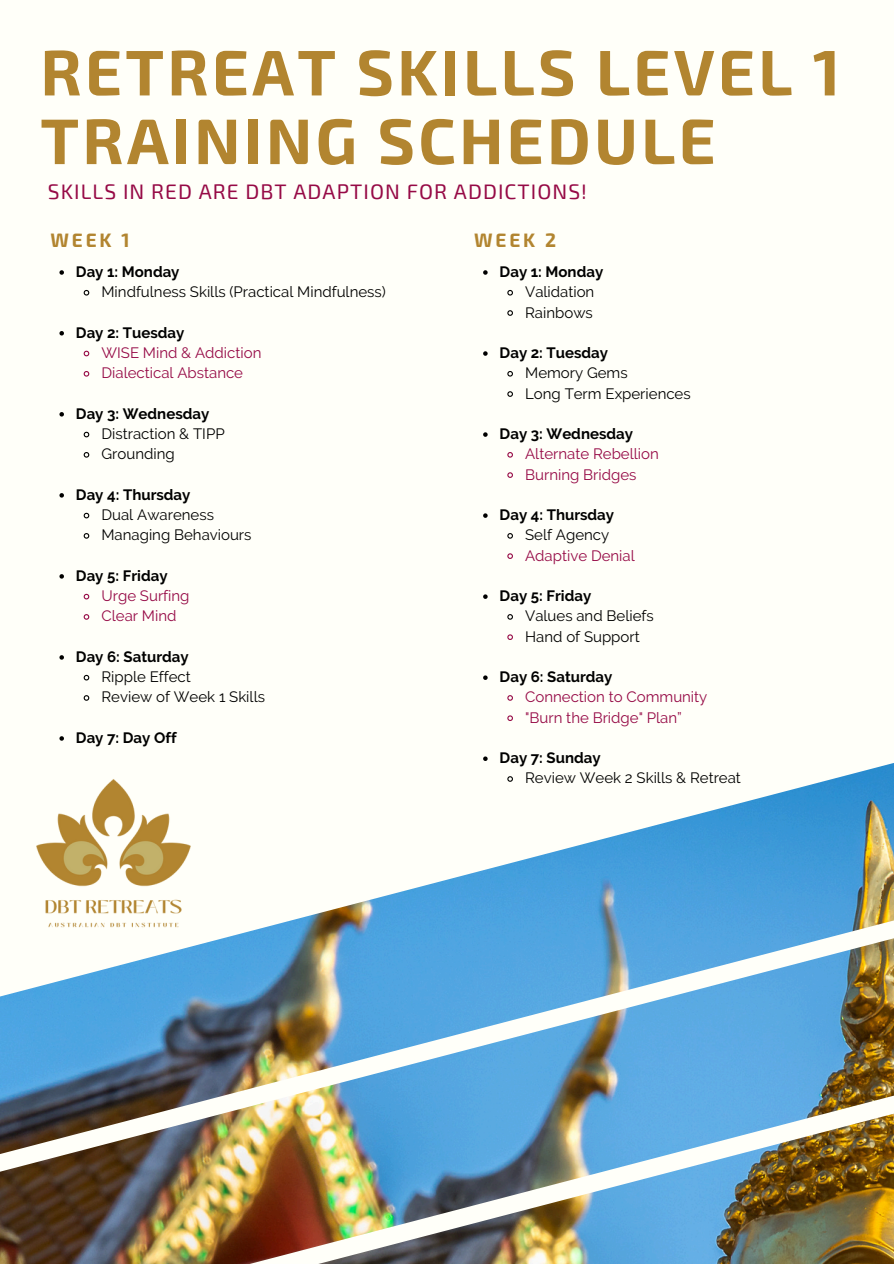
<style>
.page{position:relative;width:894px;height:1264px;background:#fff}
.page>*{position:absolute;margin:0;border:0;box-sizing:border-box;transform-origin:0 0}
.t1{font:700 64.35px/68.7px "Exo 2";letter-spacing:.05em;color:#b28530}
.t2{font:21px "Exo 2";letter-spacing:.05em;color:#960a46}
.t3{font:700 19.05px "Exo 2";letter-spacing:.15em;color:#b28530}
.t4{font:15px "Raleway";color:#000}
.t5{font:700 15px "Raleway";color:#000}
.t6{font:15px "Raleway";color:#960a46}
</style>
<div class="page">
<div style="left:0;top:0;width:893px;height:1263px;background:#fffff9"></div>
<img style="left:0;top:757px;width:893px;height:506px">
<svg style="left:59px;top:270px;width:5px;height:5px"></svg>
<svg style="left:83px;top:289px;width:7px;height:7px"></svg>
<svg style="left:59px;top:331px;width:5px;height:4px"></svg>
<svg style="left:83px;top:350px;width:7px;height:7px"></svg>
<svg style="left:83px;top:371px;width:7px;height:6px"></svg>
<svg style="left:59px;top:412px;width:5px;height:4px"></svg>
<svg style="left:83px;top:431px;width:7px;height:7px"></svg>
<svg style="left:83px;top:452px;width:7px;height:6px"></svg>
<svg style="left:59px;top:493px;width:5px;height:4px"></svg>
<svg style="left:83px;top:512px;width:7px;height:7px"></svg>
<svg style="left:83px;top:533px;width:7px;height:6px"></svg>
<svg style="left:59px;top:574px;width:5px;height:4px"></svg>
<svg style="left:83px;top:593px;width:7px;height:7px"></svg>
<svg style="left:83px;top:614px;width:7px;height:6px"></svg>
<svg style="left:59px;top:655px;width:5px;height:4px"></svg>
<svg style="left:83px;top:674px;width:7px;height:7px"></svg>
<svg style="left:83px;top:695px;width:7px;height:6px"></svg>
<svg style="left:483px;top:270px;width:4px;height:5px"></svg>
<svg style="left:507px;top:290px;width:6px;height:6px"></svg>
<svg style="left:507px;top:310px;width:6px;height:6px"></svg>
<svg style="left:483px;top:351px;width:4px;height:5px"></svg>
<svg style="left:507px;top:371px;width:6px;height:6px"></svg>
<svg style="left:507px;top:391px;width:6px;height:6px"></svg>
<svg style="left:483px;top:432px;width:4px;height:5px"></svg>
<svg style="left:507px;top:452px;width:6px;height:6px"></svg>
<svg style="left:507px;top:472px;width:6px;height:6px"></svg>
<svg style="left:483px;top:513px;width:4px;height:5px"></svg>
<svg style="left:507px;top:533px;width:6px;height:6px"></svg>
<svg style="left:507px;top:553px;width:6px;height:6px"></svg>
<svg style="left:483px;top:594px;width:4px;height:5px"></svg>
<svg style="left:507px;top:614px;width:6px;height:6px"></svg>
<svg style="left:507px;top:634px;width:6px;height:6px"></svg>
<svg style="left:483px;top:675px;width:4px;height:5px"></svg>
<svg style="left:507px;top:695px;width:6px;height:6px"></svg>
<svg style="left:507px;top:715px;width:6px;height:6px"></svg>
<svg style="left:483px;top:756px;width:4px;height:5px"></svg>
<svg style="left:506px;top:775px;width:7px;height:7px"></svg>
<img style="left:0;top:736px;width:255px;height:266px">
<h3 class="t1" style="left:40px;top:35px;width:801px">RETREAT SKILLS LEVEL 1<br>TRAINING SCHEDULE</h3>
<p class="t2" style="left:48px;top:178px;width:540px">SKILLS IN RED ARE DBT ADAPTION FOR ADDICTIONS!</p>
<h2 class="t3" style="left:50px;top:228px;width:81px">WEEK 1</h2>
<h2 class="t5" style="left:76px;top:263px;width:105px">Day 1: Monday</h2>
<p class="t4" style="left:101px;top:283px;width:286px">Mindfulness Skills (Practical Mindfulness)</p>
<p class="t5" style="left:76px;top:324px;width:110px">Day 2: Tuesday</p>
<p class="t6" style="left:101px;top:344px;width:161px">WISE Mind &amp; Addiction</p>
<p class="t6" style="left:101px;top:364px;width:143px">Dialectical Abstance</p>
<p class="t5" style="left:76px;top:405px;width:135px">Day 3: Wednesday</p>
<p class="t4" style="left:101px;top:425px;width:125px">Distraction &amp; TIPP</p>
<p class="t4" style="left:101px;top:445px;width:75px">Grounding</p>
<p class="t5" style="left:76px;top:486px;width:116px">Day 4: Thursday</p>
<p class="t4" style="left:101px;top:506px;width:114px">Dual Awareness</p>
<p class="t4" style="left:101px;top:526px;width:151px">Managing Behaviours</p>
<p class="t5" style="left:76px;top:567px;width:93px">Day 5: Friday</p>
<p class="t6" style="left:101px;top:587px;width:89px">Urge Surfing</p>
<p class="t6" style="left:101px;top:607px;width:76px">Clear Mind</p>
<p class="t5" style="left:76px;top:648px;width:114px">Day 6: Saturday</p>
<p class="t4" style="left:101px;top:668px;width:91px">Ripple Effect</p>
<p class="t4" style="left:101px;top:688px;width:165px">Review of Week 1 Skills</p>
<p class="t5" style="left:76px;top:729px;width:102px">Day 7: Day Off</p>
<p class="t3" style="left:474px;top:228px;width:83px">WEEK 2</p>
<p class="t5" style="left:499px;top:263px;width:105px">Day 1: Monday</p>
<p class="t4" style="left:525px;top:283px;width:71px">Validation</p>
<p class="t4" style="left:525px;top:303px;width:69px">Rainbows</p>
<p class="t5" style="left:499px;top:344px;width:110px">Day 2: Tuesday</p>
<p class="t4" style="left:525px;top:364px;width:104px">Memory Gems</p>
<p class="t4" style="left:525px;top:384px;width:167px">Long Term Experiences</p>
<p class="t5" style="left:499px;top:425px;width:135px">Day 3: Wednesday</p>
<p class="t6" style="left:525px;top:445px;width:135px">Alternate Rebellion</p>
<p class="t6" style="left:525px;top:465px;width:113px">Burning Bridges</p>
<p class="t5" style="left:499px;top:506px;width:116px">Day 4: Thursday</p>
<p class="t4" style="left:525px;top:526px;width:86px">Self Agency</p>
<p class="t6" style="left:525px;top:546px;width:111px">Adaptive Denial</p>
<p class="t5" style="left:499px;top:587px;width:93px">Day 5: Friday</p>
<p class="t4" style="left:525px;top:607px;width:130px">Values and Beliefs</p>
<p class="t4" style="left:525px;top:627px;width:116px">Hand of Support</p>
<p class="t5" style="left:499px;top:668px;width:114px">Day 6: Saturday</p>
<p class="t6" style="left:525px;top:688px;width:184px">Connection to Community</p>
<p class="t6" style="left:525px;top:708px;width:158px">"Burn the Bridge" Plan”</p>
<p class="t5" style="left:499px;top:749px;width:102px">Day 7: Sunday</p>
<p class="t4" style="left:525px;top:769px;width:217px">Review Week 2 Skills &amp; Retreat</p>
</div>
